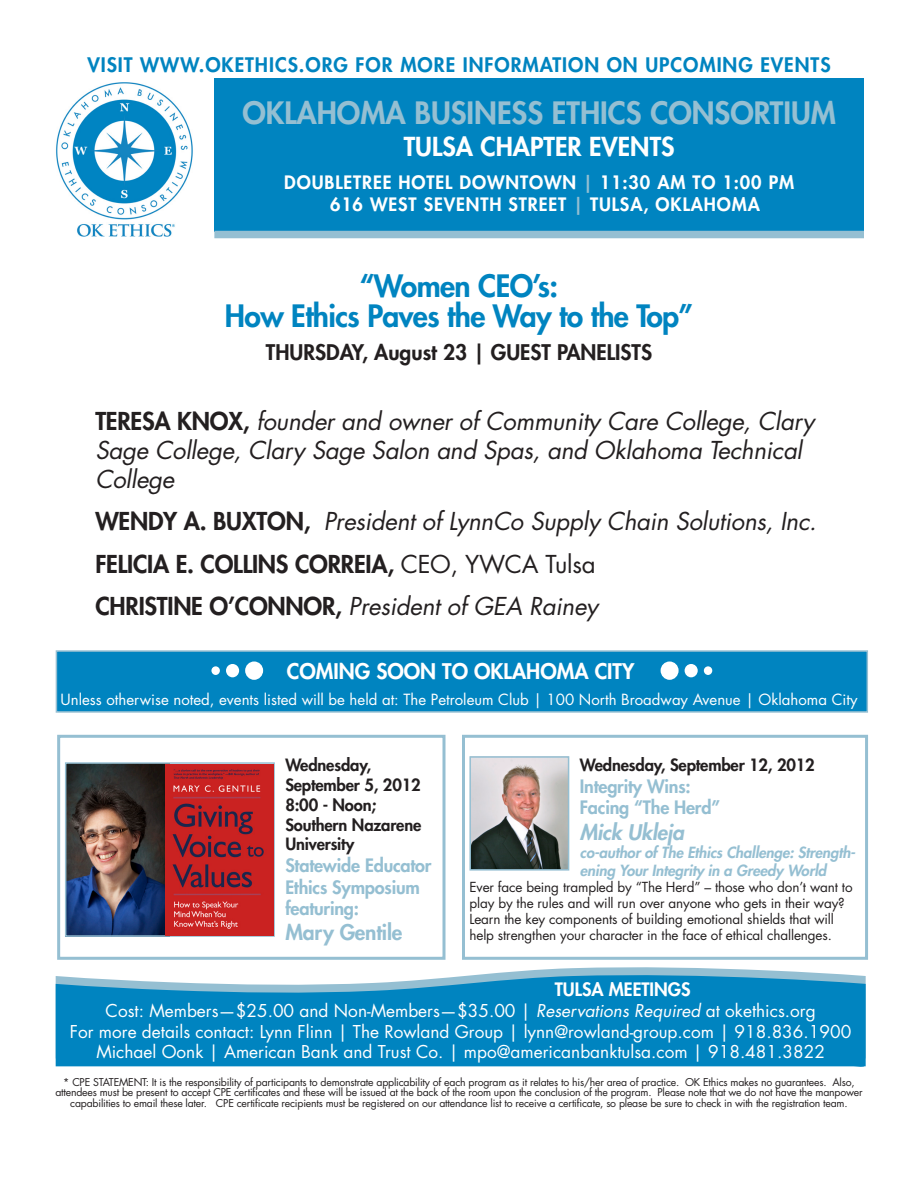
<style>
.page{position:relative;width:918px;height:1188px;background:#fff}
.page>*{position:absolute;margin:0;border:0;box-sizing:border-box;transform-origin:0 0}
.t1{font:800 30px/30px "Futura Std";letter-spacing:-.02em;color:#0084c0;text-align:center}
.t2{font:800 30px "Futura Std";color:#95bfd2}
.t3{font:800 25.5px "Futura Std";color:#fff}
.t4{font:italic 24px/28.8px "Futura Std";letter-spacing:-.01em;color:#231f20}
.t5{font:800 24px "Futura Std";letter-spacing:-.01em;color:#231f20}
.t6{font:800 21px "Futura Std";color:#231f20}
.t7{font:800 21px "Futura Std";color:#fff}
.t8{font:800 21px "Futura Std";letter-spacing:-.01em;color:#95bfd2}
.t9{font:italic 800 21px "Futura Std";letter-spacing:-.01em;color:#95bfd2}
.t10{font:800 19.5px "Futura Std";letter-spacing:.05em;color:#0084c0}
.t11{font:800 18px "Futura Std";letter-spacing:.05em;color:#fff}
.t12{font:800 18px/21.6px "Futura Std";letter-spacing:-.01em;color:#95bfd2}
.t13{font:800 18px "Futura Std";color:#fff}
.t14{font:17.25px "Futura Std";color:#fff}
.t15{font:800 16.5px/19.8px "Futura Std";letter-spacing:-.01em;color:#231f20}
.t16{font:15px "Futura Std";color:#fff}
.t17{font:italic 800 15px/18px "Futura Std";letter-spacing:-.01em;color:#95bfd2}
.t18{font:13.5px/16.2px "Futura Std";letter-spacing:-.01em;color:#231f20}
.t19{font:10.5px/10.5px "Futura Std";letter-spacing:-.02em;color:#231f20;text-align:center}
.s1{color:#95bfd2}
.s2{font-weight:800;font-style:normal}
.s3{font-weight:400}
.s4{font-style:italic}
</style>
<div class="page">
<svg style="left:487px;top:967px;width:348px;height:7px;fill:#95bfd2"></svg>
<svg style="left:56px;top:974px;width:810px;height:93px;background:#168dc4"></svg>
<img style="left:56px;top:82px;width:137px;height:155px">
<div style="left:214px;top:78px;width:650px;height:154px;background:#0084c0"></div>
<div style="left:214px;top:231px;width:650px;height:7px;background:#95bfd2"></div>
<div style="left:56px;top:650px;width:812px;height:63px;background:#0084c0;border:2px solid #95bfd2"></div>
<div style="left:661px;top:662px;width:18px;height:18px;background:#fff;border-radius:50%"></div>
<div style="left:685px;top:664px;width:13px;height:13px;background:#fff;border-radius:50%"></div>
<div style="left:704px;top:666px;width:8px;height:9px;background:#fff;border-radius:50%"></div>
<div style="left:245px;top:662px;width:18px;height:18px;background:#fff;border-radius:50%"></div>
<div style="left:226px;top:664px;width:13px;height:13px;background:#fff;border-radius:50%"></div>
<div style="left:211px;top:666px;width:9px;height:9px;background:#fff;border-radius:50%"></div>
<div style="left:462px;top:735px;width:406px;height:225px;border:3px solid #95bfd2"></div>
<div style="left:57px;top:735px;width:389px;height:225px;border:3px solid #95bfd2"></div>
<img style="left:472px;top:759px;width:94px;height:109px">
<div style="left:469px;top:756px;width:100px;height:115px;border:2px solid #95bfd2"></div>
<img style="left:68px;top:765px;width:97px;height:169px">
<div style="left:65px;top:762px;width:210px;height:175px;border:2px solid #95bfd2"></div>
<img style="left:165px;top:764px;width:108px;height:171px">
<p class="t10" style="left:87px;top:52px;width:745px">VISIT WWW.OKETHICS.ORG FOR MORE INFORMATION ON UPCOMING EVENTS</p>
<p class="t2" style="left:242px;top:94px;width:595px">OKLAHOMA BUSINESS ETHICS CONSORTIUM</p>
<p class="t3" style="left:404px;top:130px;width:272px">TULSA CHAPTER EVENTS</p>
<p class="t11" style="left:284px;top:171px;width:511px">DOUBLETREE HOTEL DOWNTOWN <span class="s1">|</span> 11:30 AM TO 1:00 PM</p>
<p class="t11" style="left:330px;top:193px;width:431px">616 WEST SEVENTH STREET <span class="s1">|</span> TULSA, OKLAHOMA</p>
<p class="t1" style="left:225px;top:270px;width:470px">“Women CEO’s:<br>How Ethics Paves the Way to the Top”</p>
<p class="t6" style="left:266px;top:339px;width:388px">THURSDAY, August 23 | GUEST PANELISTS</p>
<p class="t4" style="left:95px;top:408px;width:721px"><span class="s2">TERESA KNOX,</span> founder and owner of Community Care College, Clary<br>Sage College, Clary Sage Salon and Spas, and Oklahoma Technical<br>College</p>
<p class="t4" style="left:95px;top:507px;width:723px"><span class="s2">WENDY A. BUXTON,</span> President of LynnCo Supply Chain Solutions, Inc.</p>
<p class="t5" style="left:95px;top:549px;width:502px">FELICIA E. COLLINS CORREIA, <span class="s3">CEO, YWCA Tulsa</span></p>
<p class="t4" style="left:95px;top:592px;width:504px"><span class="s2">CHRISTINE O’CONNOR,</span> President of GEA Rainey</p>
<p class="t7" style="left:287px;top:658px;width:349px">COMING SOON TO OKLAHOMA CITY</p>
<p class="t16" style="left:61px;top:690px;width:798px">Unless otherwise noted, events listed will be held at: The Petroleum Club | 100 North Broadway Avenue | Oklahoma City</p>
<p class="t15" style="left:285px;top:755px;width:138px">Wednesday,<br>September 5, 2012<br>8:00 - Noon;<br>Southern Nazarene<br>University</p>
<p class="t12" style="left:285px;top:855px;width:148px">Statewide Educator<br>Ethics Symposium</p>
<p class="t12" style="left:285px;top:898px;width:75px">featuring:</p>
<p class="t8" style="left:285px;top:919px;width:119px">Mary Gentile</p>
<p class="t15" style="left:580px;top:755px;width:236px">Wednesday, September 12, 2012</p>
<p class="t12" style="left:580px;top:775px;width:142px">Integrity Wins:<br>Facing “The Herd”</p>
<p class="t9" style="left:580px;top:819px;width:106px">Mick Ukleja</p>
<p class="t17" style="left:580px;top:843px;width:277px">co-author of The Ethics Challenge: Strength&shy;ening Your Integrity in a Greedy World</p>
<p class="t18" style="left:470px;top:879px;width:385px">Ever face being trampled by “The Herd” – those who don’t want to play by the rules and will run over anyone who gets in their way?<br>Learn the key components of building emotional shields that will help strengthen your character in the face of ethical challenges.</p>
<p class="t13" style="left:555px;top:978px;width:137px">TULSA MEETINGS</p>
<p class="t14" style="left:106px;top:1000px;width:712px">Cost: Members—$25.00 and Non-Members—$35.00 | <span class="s4">Reservations Required</span> at okethics.org</p>
<p class="t14" style="left:70px;top:1020px;width:783px">For more details contact: Lynn Flinn | The Rowland Group | lynn@rowland-group.com | 918.836.1900</p>
<p class="t14" style="left:96px;top:1041px;width:730px">Michael Oonk | American Bank and Trust Co. | mpo@americanbanktulsa.com | 918.481.3822</p>
<p class="t19" style="left:55px;top:1077px;width:809px">* CPE STATEMENT: It is the responsibility of participants to demonstrate applicability of each program as it relates to his/her area of practice. OK Ethics makes no guarantees. Also, attendees must be present to accept CPE certificates and these will be issued at the back of the room upon the conclusion of the program. Please note that we do not have the manpower capabilities to email these later. CPE certificate recipients must be registered on our attendance list to receive a certificate, so please be sure to check in with the registration team.</p>
</div>
